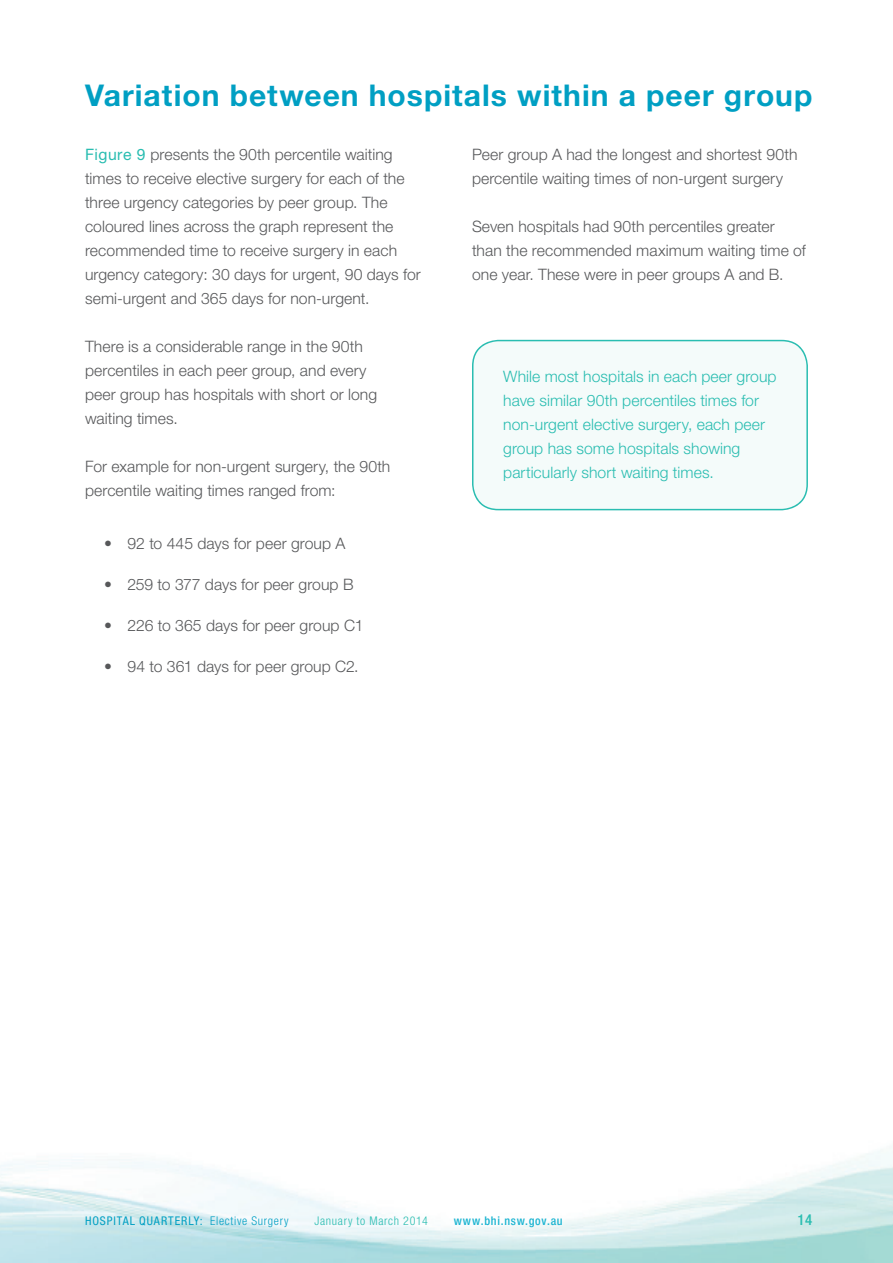
<style>
.page{position:relative;width:893px;height:1263px;background:#fff}
.page>*{position:absolute;margin:0;border:0;box-sizing:border-box;transform-origin:0 0}
.t1{font:700 30px "Helvetica Neue LT Std";letter-spacing:.035em;color:#009fc3}
.t2{font:300 15.75px/24px "Helvetica Neue LT Std";letter-spacing:.005em;color:#57585a}
.t3{font:300 15.75px/24px "Helvetica Neue LT Std";letter-spacing:.005em;color:#2abdb1}
.t4{font:500 condensed 15px "Helvetica Neue LT Std";color:#2abdb1}
.t5{font:condensed 12px "Helvetica Neue LT Std";letter-spacing:.075em;color:#009fc3}
.t6{font:300 condensed 12px "Helvetica Neue LT Std";letter-spacing:.06em;color:#2abdb1}
.t7{font:500 condensed 12px "Helvetica Neue LT Std";letter-spacing:.065em;color:#1ab4d1}
.s1{font-weight:400;color:#2abdb1}
.s2{font-weight:300}
</style>
<div class="page">
<div style="left:472px;top:340px;width:336px;height:170px;background:#f4fbfa"></div>
<h1 class="t1" style="left:85px;top:77px;width:729px">Variation between hospitals within a peer group</h1>
<p class="t2" style="left:472px;top:142px;width:327px">Peer group A had the longest and shortest 90th percentile waiting times of non-urgent surgery</p>
<p class="t2" style="left:472px;top:214px;width:335px">Seven hospitals had 90th percentiles greater than the recommended maximum waiting time of one year. These were in peer groups A and B.</p>
<p class="t2" style="left:85px;top:142px;width:337px"><span class="s1">Figure 9</span> presents the 90th percentile waiting times to receive elective surgery for each of the three urgency categories by peer group. The coloured lines across the graph represent the recommended time to receive surgery in each urgency category: 30 days for urgent, 90 days for semi-urgent and 365 days for non-urgent.</p>
<p class="t2" style="left:85px;top:334px;width:294px">There is a considerable range in the 90th percentiles in each peer group, and every peer group has hospitals with short or long waiting times.</p>
<p class="t2" style="left:85px;top:454px;width:307px">For example for non-urgent surgery, the 90th percentile waiting times ranged from:</p>
<p class="t2" style="left:104px;top:531px;width:243px">• 92 to 445 days for peer group A</p>
<p class="t2" style="left:104px;top:572px;width:251px">• 259 to 377 days for peer group B</p>
<p class="t2" style="left:104px;top:613px;width:261px">• 226 to 365 days for peer group C1</p>
<p class="t2" style="left:104px;top:654px;width:256px">• 94 to 361 days for peer group C2.</p>
<p class="t3" style="left:503px;top:364px;width:275px">While most hospitals in each peer group have similar 90th percentiles times for non-urgent elective surgery, each peer group has some hospitals showing particularly short waiting times.</p>
<p class="t5" style="left:85px;top:1214px;width:205px">HOSPITAL QUARTERLY: <span class="s2">Elective Surgery</span></p>
<p class="t6" style="left:314px;top:1214px;width:115px">January to March 2014</p>
<p class="t7" style="left:454px;top:1214px;width:111px">www.bhi.nsw.gov.au</p>
<p class="t4" style="left:798px;top:1211px;width:16px">14</p>
</div>
